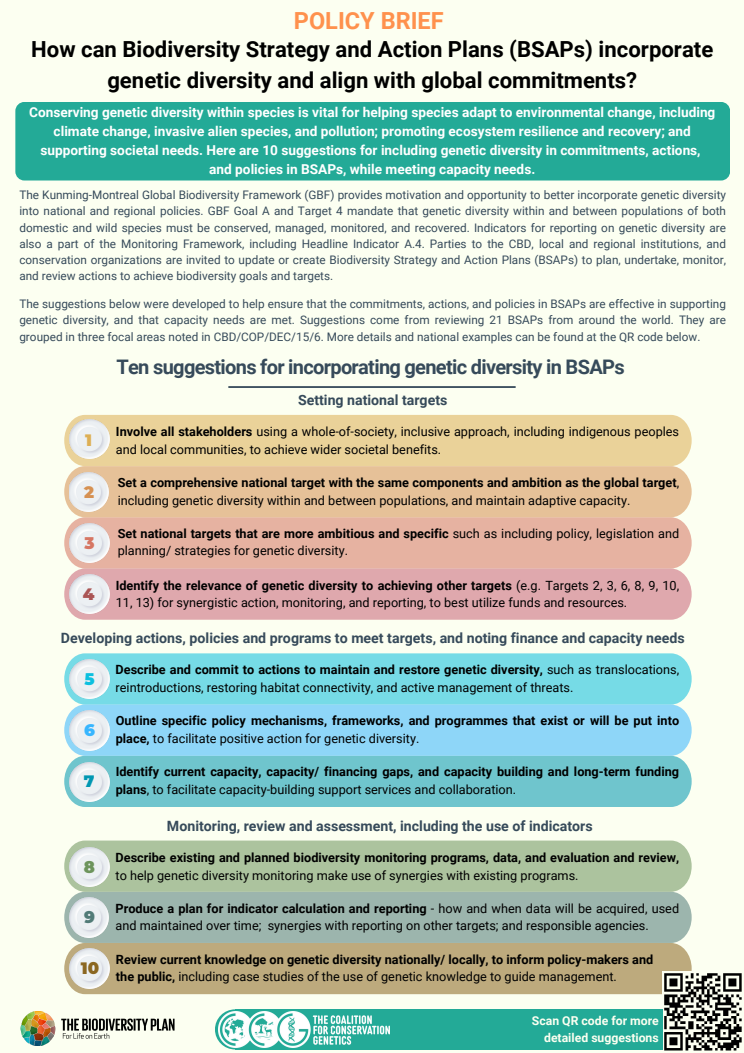
<style>
.page{position:relative;width:744px;height:1053px;background:#fff}
.page>*{position:absolute;margin:0;border:0;box-sizing:border-box;transform-origin:0 0}
.t1{font:700 23.52px "Roboto";color:#ff914d}
.t2{font:700 22.12px/30.7px "Roboto";color:#000;text-align:center}
.t3{font:700 20.04px "Roboto";letter-spacing:-.035em;color:#364a5a}
.t4{font:900 16.48px "Montserrat";color:#8b6721}
.t5{font:900 16.48px "Montserrat";color:#ddaf54}
.t6{font:900 16.48px "Montserrat";color:#d67663}
.t7{font:900 16.48px "Montserrat";color:#0cc0df}
.t8{font:900 16.48px "Montserrat";color:#0097b2}
.t9{font:900 16.48px "Montserrat";color:#517b77}
.t10{font:900 16.48px "Montserrat";color:#d69152}
.t11{font:900 16.48px "Montserrat";color:#a55}
.t12{font:900 16.48px "Montserrat";color:#6d945c}
.t13{font:900 16.48px "Montserrat";color:#38b6ff}
.t14{font:700 14.2px "Roboto";color:#364a5a}
.t15{font:700 14.16px "Roboto";color:#364a5a}
.t16{font:700 13.64px/19.1px "Roboto";color:#fff;text-align:center}
.t17{font:12.72px/17.6px "Roboto";color:#000}
.t18{font:700 12.72px/17.6px "Roboto";color:#000}
.t19{font:700 12.24px/17px "Roboto";color:#fcfff1;text-align:right}
.t20{font:11.76px/16.2px "Roboto";color:#364a5a;text-align:justify}
.s1{font-weight:700}
.s2{font-weight:400}
</style>
<div class="page">
<div style="left:0;top:0;width:744px;height:1052px;background:#fcfff1"></div>
<div style="left:15px;top:102px;width:715px;height:78px;background:#23aa97;border-radius:9px"></div>
<div style="left:64px;top:415px;width:628px;height:51px;background:#ead299"></div>
<img style="left:70px;top:419px;width:39px;height:40px">
<div style="left:64px;top:517px;width:628px;height:51px;background:#e6b2a1"></div>
<div style="left:64px;top:653px;width:628px;height:51px;background:#76dbe6"></div>
<div style="left:64px;top:755px;width:628px;height:52px;background:#6fc5cd"></div>
<div style="left:64px;top:891px;width:628px;height:51px;background:#9cb5ad"></div>
<div style="left:64px;top:466px;width:628px;height:51px;background:#e6c198"></div>
<div style="left:64px;top:568px;width:628px;height:51px;background:#dfa8ad"></div>
<div style="left:64px;top:704px;width:628px;height:51px;background:#8ed6f8"></div>
<div style="left:64px;top:840px;width:628px;height:51px;background:#acc39e"></div>
<div style="left:64px;top:942px;width:628px;height:52px;background:#bdaa7d"></div>
<img style="left:20px;top:1011px;width:155px;height:35px">
<hr style="left:228px;top:386px;width:288px;height:2px;background:#364a5a">
<img style="left:70px;top:523px;width:39px;height:39px">
<img style="left:70px;top:659px;width:39px;height:39px">
<img style="left:70px;top:762px;width:39px;height:39px">
<img style="left:70px;top:897px;width:39px;height:40px">
<img style="left:69px;top:472px;width:39px;height:39px">
<img style="left:70px;top:574px;width:39px;height:39px">
<img style="left:70px;top:847px;width:39px;height:39px">
<img style="left:70px;top:948px;width:39px;height:39px">
<img style="left:70px;top:710px;width:39px;height:40px">
<div style="left:235px;top:1009px;width:427px;height:40px;background:#23aa97"></div>
<svg style="left:215px;top:1009px;width:40px;height:40px"></svg>
<img style="left:219px;top:1011px;width:170px;height:35px">
<img style="left:662px;top:971px;width:80px;height:80px">
<p class="t1" style="left:294px;top:7px;width:151px">POLICY BRIEF</p>
<p class="t2" style="left:31px;top:34px;width:684px">How can Biodiversity Strategy and Action Plans (BSAPs) incorporate genetic diversity and align with global commitments?</p>
<p class="t16" style="left:29px;top:103px;width:688px">Conserving genetic diversity within species is vital for helping species adapt to environmental change, including climate change, invasive alien species, and pollution; promoting ecosystem resilience and recovery; and supporting societal needs. Here are 10 suggestions for including genetic diversity in commitments, actions,<br>and policies in BSAPs, while meeting capacity needs.</p>
<p class="t20" style="left:19px;top:187px;width:708px">The Kunming-Montreal Global Biodiversity Framework (GBF) provides motivation and opportunity to better incorporate genetic diversity into national and regional policies. GBF Goal A and Target 4 mandate that genetic diversity within and between populations of both domestic and wild species must be conserved, managed, monitored, and recovered. Indicators for reporting on genetic diversity are also a part of the Monitoring Framework, including Headline Indicator A.4. Parties to the CBD, local and regional institutions, and conservation organizations are invited to update or create Biodiversity Strategy and Action Plans (BSAPs) to plan, undertake, monitor, and review actions to achieve biodiversity goals and targets.</p>
<p class="t20" style="left:19px;top:296px;width:708px">The suggestions below were developed to help ensure that the commitments, actions, and policies in BSAPs are effective in supporting genetic diversity, and that capacity needs are met. Suggestions come from reviewing 21 BSAPs from around the world. They are grouped in three focal areas noted in CBD/COP/DEC/15/6. More details and national examples can be found at the QR code below.</p>
<p class="t3" style="left:116px;top:355px;width:510px">Ten suggestions for incorporating genetic diversity in BSAPs</p>
<h4 class="t5" style="left:85px;top:430px;width:8px">1</h4>
<p class="t10" style="left:84px;top:481px;width:12px">2</p>
<p class="t6" style="left:85px;top:532px;width:12px">3</p>
<p class="t11" style="left:83px;top:584px;width:13px">4</p>
<p class="t15" style="left:298px;top:392px;width:151px">Setting national targets</p>
<p class="t17" style="left:116px;top:423px;width:565px"><span class="s1">Involve all stakeholders</span> using a whole-of-society, inclusive approach, including indigenous peoples and local communities, to achieve wider societal benefits.</p>
<p class="t17" style="left:118px;top:474px;width:563px"><span class="s1">Set a comprehensive national target with the same components and ambition as the global target</span>, including genetic diversity within and between populations, and maintain adaptive capacity.</p>
<p class="t17" style="left:118px;top:524px;width:563px"><span class="s1">Set national targets that are more ambitious and specific</span> such as including policy, legislation and planning/ strategies for genetic diversity.</p>
<p class="t17" style="left:116px;top:576px;width:565px"><span class="s1">Identify the relevance of genetic diversity to achieving other targets</span> (e.g. Targets 2, 3, 6, 8, 9, 10,<br>11, 13) for synergistic action, monitoring, and reporting, to best utilize funds and resources.</p>
<p class="t14" style="left:61px;top:630px;width:625px">Developing actions, policies and programs to meet targets, and noting finance and capacity needs</p>
<p class="t7" style="left:84px;top:668px;width:12px">5</p>
<p class="t13" style="left:84px;top:720px;width:12px">6</p>
<p class="t8" style="left:84px;top:771px;width:12px">7</p>
<h4 class="t12" style="left:84px;top:856px;width:13px">8</h4>
<p class="t9" style="left:84px;top:907px;width:12px">9</p>
<p class="t4" style="left:81px;top:958px;width:20px">10</p>
<p class="t17" style="left:116px;top:661px;width:565px"><span class="s1">Describe and commit to actions to maintain and restore genetic diversity,</span> such as translocations, reintroductions, restoring habitat connectivity, and active management of threats.</p>
<p class="t18" style="left:116px;top:712px;width:565px">Outline specific policy mechanisms, frameworks, and programmes that exist or will be put into place, <span class="s2">to facilitate positive action for genetic diversity.</span></p>
<p class="t18" style="left:116px;top:762px;width:565px">Identify current capacity, capacity/ financing gaps, and capacity building and long-term funding plans<span class="s2">, to facilitate capacity-building support services and collaboration.</span></p>
<p class="t15" style="left:167px;top:817px;width:427px">Monitoring, review and assessment, including the use of indicators</p>
<p class="t18" style="left:116px;top:849px;width:565px">Describe existing and planned biodiversity monitoring programs, data, and evaluation and review, <span class="s2">to help genetic diversity monitoring make use of synergies with existing programs.</span></p>
<p class="t17" style="left:116px;top:899px;width:565px"><span class="s1">Produce a plan for indicator calculation and reporting</span> - how and when data will be acquired, used and maintained over time; synergies with reporting on other targets; and responsible agencies.</p>
<p class="t18" style="left:116px;top:950px;width:539px">Review current knowledge on genetic diversity nationally/ locally, to inform policy-makers and the public, <span class="s2">including case studies of the use of genetic knowledge to guide management.</span></p>
<h5 class="t19" style="left:532px;top:1012px;width:128px">Scan QR code for more detailed suggestions</h5>
</div>
